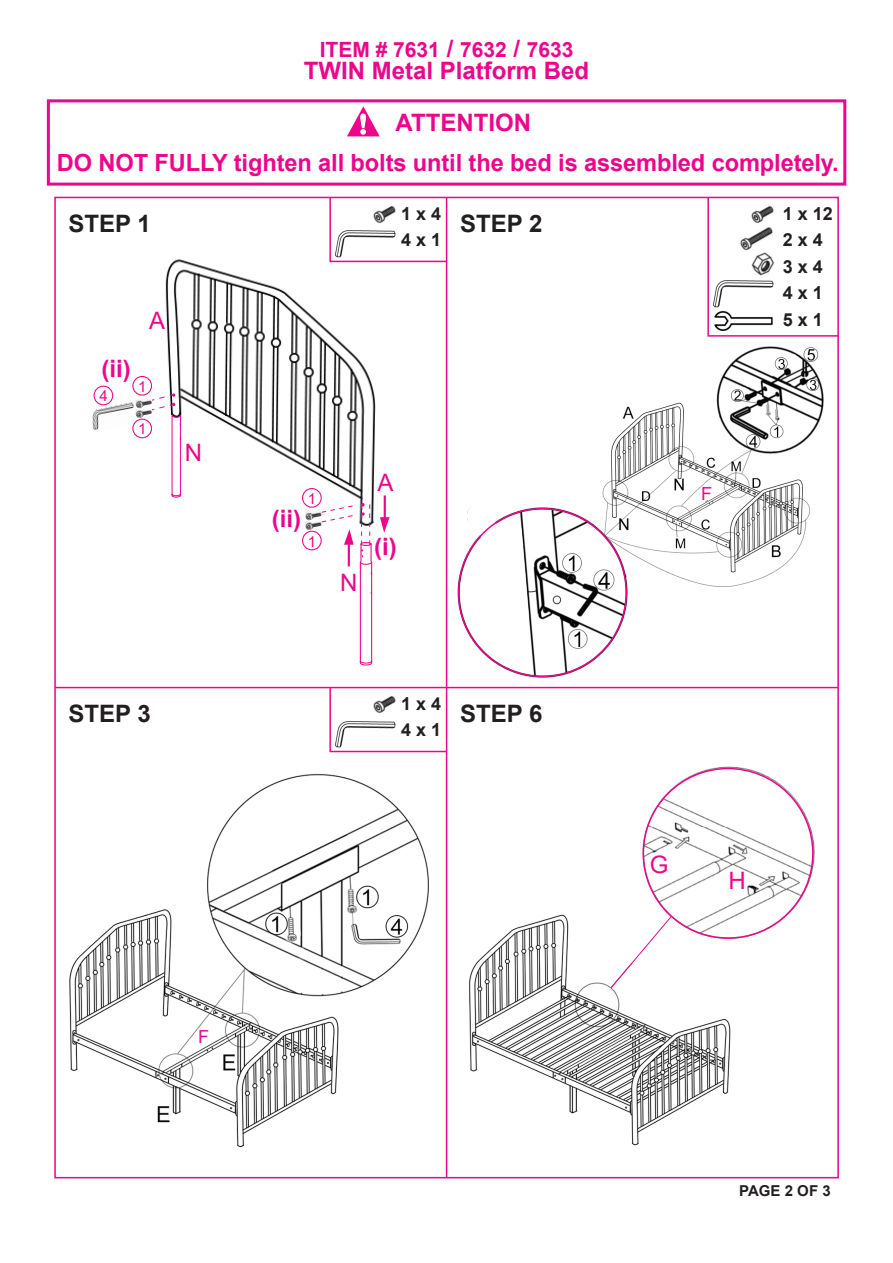
<style>
.page{position:relative;width:893px;height:1263px;background:#fff}
.page>*{position:absolute;margin:0;border:0;box-sizing:border-box;transform-origin:0 0}
.t1{font:700 24px "Arial";color:#ec068c}
.t2{font:700 24px "Arial";color:#231f20}
.t3{font:24px "Arial";color:#ec068c}
.t4{font:700 23.7px "Arial";letter-spacing:-.005em;color:#ec068c}
.t5{font:700 21px "Arial";color:#ec068c}
.t6{font:700 18px/26.5px "Arial";color:#231f20;text-align:justify}
.t7{font:18px "Arial";color:#ec068c}
.t8{font:700 15px "Arial";color:#231f20}
.t9{font:15px "Arial";color:#ec068c}
.s1{font-size:24px}
</style>
<div class="page">
<hr style="left:446px;top:197px;width:1px;height:981px;background:#ec068c">
<hr style="left:55px;top:687px;width:783px;height:1px;background:#ec068c">
<img style="left:469px;top:914px;width:262px;height:232px">
<img style="left:641px;top:766px;width:174px;height:174px">
<svg style="left:610px;top:915px;width:62px;height:74px"></svg>
<img style="left:69px;top:774px;width:360px;height:374px">
<svg style="left:329px;top:686px;width:119px;height:67px"></svg>
<img style="left:333px;top:720px;width:63px;height:29px">
<img style="left:372px;top:695px;width:24px;height:19px">
<img style="left:457px;top:346px;width:367px;height:332px">
<svg style="left:698px;top:491px;width:15px;height:13px"></svg>
<div style="left:467px;top:504px;width:23px;height:23px;background:#fff;border-radius:50%"></div>
<svg style="left:466px;top:520px;width:63px;height:98px"></svg>
<svg style="left:707px;top:196px;width:132px;height:141px"></svg>
<img style="left:711px;top:280px;width:63px;height:52px">
<img style="left:752px;top:253px;width:22px;height:22px">
<img style="left:739px;top:228px;width:35px;height:23px">
<img style="left:750px;top:205px;width:24px;height:19px">
<img style="left:165px;top:259px;width:211px;height:264px">
<hr style="left:384px;top:495px;width:2px;height:25px;background:#ec068c">
<svg style="left:380px;top:517px;width:10px;height:16px"></svg>
<img style="left:305px;top:510px;width:16px;height:20px">
<svg style="left:321px;top:501px;width:52px;height:165px"></svg>
<div style="left:302px;top:531px;width:20px;height:19px;border:1px solid #ec068c;border-radius:50%"></div>
<div style="left:302px;top:488px;width:20px;height:20px;border:1px solid #ec068c;border-radius:50%"></div>
<img style="left:92px;top:402px;width:47px;height:30px">
<img style="left:135px;top:400px;width:16px;height:18px">
<svg style="left:151px;top:393px;width:30px;height:105px"></svg>
<div style="left:132px;top:419px;width:20px;height:19px;border:1px solid #ec068c;border-radius:50%"></div>
<div style="left:132px;top:376px;width:20px;height:20px;border:1px solid #ec068c;border-radius:50%"></div>
<div style="left:94px;top:386px;width:19px;height:19px;border:1px solid #ec068c;border-radius:50%"></div>
<svg style="left:329px;top:196px;width:119px;height:67px"></svg>
<img style="left:333px;top:230px;width:63px;height:29px">
<img style="left:372px;top:205px;width:24px;height:19px">
<div style="left:47px;top:99px;width:799px;height:87px;border:3px solid #ec068c"></div>
<svg style="left:347px;top:106px;width:33px;height:30px"></svg>
<p class="t5" style="left:320px;top:34px;width:255px">ITEM # 7631 <span class="s1">/</span> 7632 <span class="s1">/</span> 7633</p>
<p class="t1" style="left:304px;top:54px;width:287px">TWIN Metal Platform Bed</p>
<p class="t1" style="left:396px;top:105px;width:137px">ATTENTION</p>
<p class="t4" style="left:57px;top:146px;width:783px">DO NOT FULLY tighten all bolts until the bed is assembled completely.</p>
<p class="t2" style="left:69px;top:206px;width:84px">STEP 1</p>
<p class="t3" style="left:149px;top:304px;width:18px">A</p>
<p class="t1" style="left:101px;top:352px;width:31px">(ii)</p>
<p class="t9" style="left:99px;top:386px;width:10px">4</p>
<p class="t9" style="left:138px;top:376px;width:10px">1</p>
<p class="t9" style="left:138px;top:419px;width:10px">1</p>
<p class="t3" style="left:185px;top:436px;width:19px">N</p>
<p class="t2" style="left:69px;top:696px;width:84px">STEP 3</p>
<p class="t6" style="left:401px;top:200px;width:42px">1 x 4</p>
<p class="t6" style="left:401px;top:227px;width:42px">4 x 1</p>
<p class="t2" style="left:460px;top:206px;width:84px">STEP 2</p>
<p class="t1" style="left:272px;top:501px;width:31px">(ii)</p>
<p class="t9" style="left:308px;top:488px;width:10px">1</p>
<p class="t9" style="left:308px;top:531px;width:10px">1</p>
<p class="t3" style="left:340px;top:566px;width:19px">N</p>
<p class="t3" style="left:378px;top:466px;width:18px">A</p>
<p class="t1" style="left:374px;top:530px;width:24px">(i)</p>
<p class="t6" style="left:401px;top:690px;width:42px">1 x 4</p>
<p class="t6" style="left:401px;top:717px;width:42px">4 x 1</p>
<p class="t2" style="left:460px;top:696px;width:84px">STEP 6</p>
<p class="t7" style="left:198px;top:1025px;width:12px">F</p>
<p class="t7" style="left:701px;top:482px;width:12px">F</p>
<p class="t6" style="left:783px;top:200px;width:52px">1 x 12</p>
<p class="t6" style="left:783px;top:227px;width:42px">2 x 4<br>3 x 4<br>4 x 1</p>
<p class="t6" style="left:783px;top:307px;width:42px">5 x 1</p>
<p class="t3" style="left:650px;top:847px;width:20px">G</p>
<p class="t3" style="left:728px;top:864px;width:19px">H</p>
<p class="t8" style="left:739px;top:1180px;width:93px">PAGE 2 OF 3</p>
</div>
